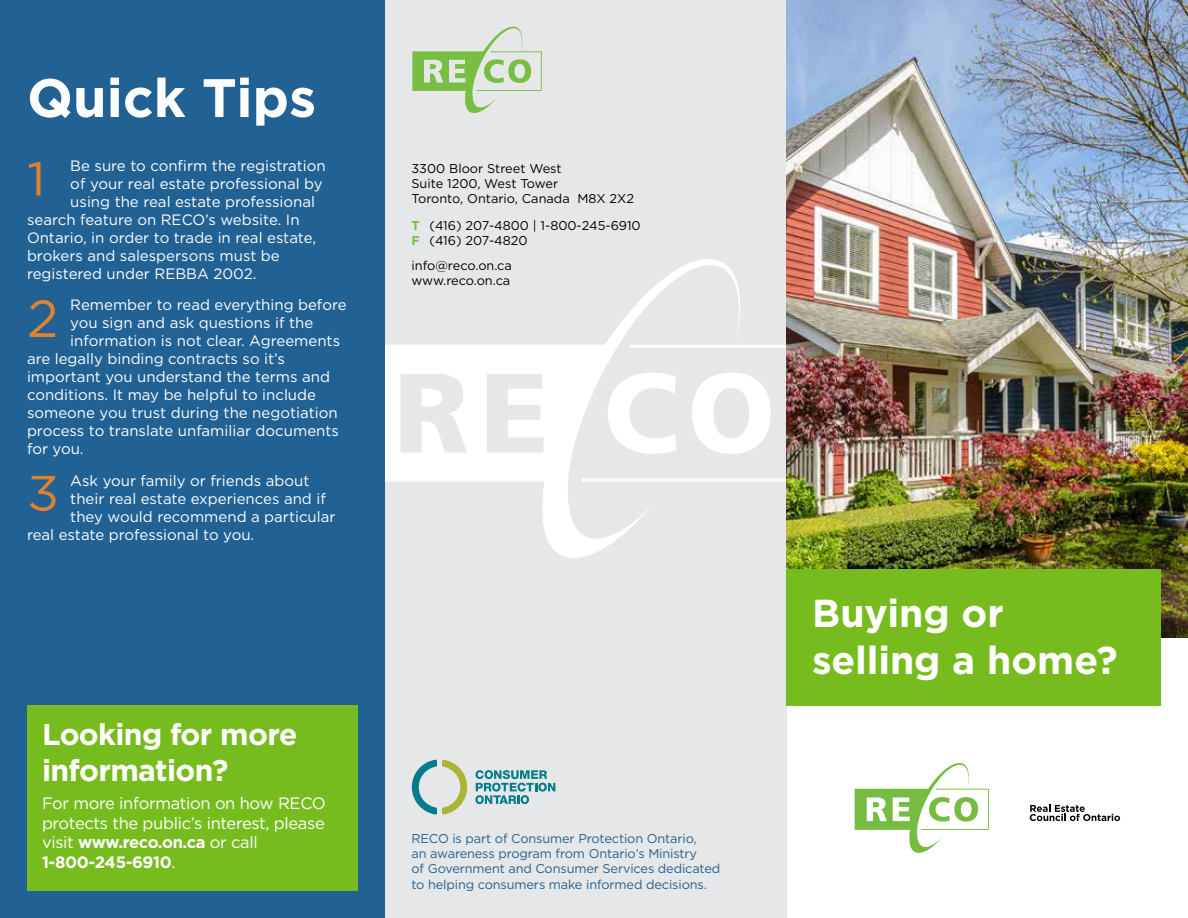
<style>
.page{position:relative;width:1188px;height:918px;background:#fff}
.page>*{position:absolute;margin:0;border:0;box-sizing:border-box;transform-origin:0 0}
.t1{font:700 54px "Gotham";color:#fff}
.t2{font:52.05px "Gotham";color:#df822f}
.t3{font:49.5px "Gotham";color:#df822f;scale:1.06 1}
.t4{font:47.55px "Gotham";color:#df822f;scale:1.11 1}
.t5{font:700 39px/46.8px "Gotham";color:#fff}
.t6{font:700 30px/36px "Gotham";letter-spacing:-.02em;color:#fff}
.t7{font:16.5px/19.5px "Gotham";letter-spacing:-.02em;color:#fff}
.t8{font:15px "Gotham";color:#fff}
.t9{font:12.75px/15.3px "Gotham";letter-spacing:-.01em;color:#216194}
.t10{font:12.75px/15.3px "Gotham";color:#000}
.s1{font-weight:700;color:#78be43}
.s2{font-weight:700}
</style>
<div class="page">
<div style="left:375px;top:0;width:412px;height:918px;background:#e6e7e8"></div>
<svg style="left:384px;top:247px;width:403px;height:320px"></svg>
<img style="left:787px;top:0;width:401px;height:638px">
<div style="left:0;top:0;width:384px;height:918px;background:#216194"></div>
<div style="left:787px;top:569px;width:374px;height:137px;background:#77bc1f"></div>
<div style="left:27px;top:706px;width:330px;height:185px;background:#77bc1f"></div>
<svg style="left:1030px;top:805px;width:90px;height:16px"></svg>
<svg style="left:855px;top:763px;width:134px;height:90px"></svg>
<svg style="left:412px;top:26px;width:130px;height:88px"></svg>
<svg style="left:475px;top:770px;width:80px;height:34px"></svg>
<svg style="left:412px;top:760px;width:55px;height:55px"></svg>
<h1 class="t1" style="left:27px;top:62px;width:291px">Quick Tips</h1>
<p class="t8" style="left:70px;top:156px;width:257px">Be sure to confirm the registration</p>
<p class="t8" style="left:70px;top:174px;width:254px">of your real estate professional by</p>
<p class="t8" style="left:70px;top:192px;width:246px">using the real estate professional</p>
<p class="t8" style="left:27px;top:210px;width:274px">search feature on RECO’s website. In</p>
<p class="t8" style="left:27px;top:228px;width:291px">Ontario, in order to trade in real estate,</p>
<p class="t8" style="left:27px;top:246px;width:254px">brokers and salespersons must be</p>
<p class="t8" style="left:27px;top:264px;width:231px">registered under REBBA 2002.</p>
<p class="t8" style="left:70px;top:296px;width:278px">Remember to read everything before</p>
<p class="t8" style="left:70px;top:314px;width:244px">you sign and ask questions if the</p>
<p class="t8" style="left:70px;top:332px;width:271px">information is not clear. Agreements</p>
<p class="t8" style="left:27px;top:350px;width:260px">are legally binding contracts so it’s</p>
<p class="t8" style="left:27px;top:368px;width:305px">important you understand the terms and</p>
<p class="t8" style="left:27px;top:386px;width:291px">conditions. It may be helpful to include</p>
<p class="t8" style="left:27px;top:404px;width:312px">someone you trust during the negotiation</p>
<p class="t8" style="left:27px;top:422px;width:314px">process to translate unfamiliar documents</p>
<p class="t8" style="left:27px;top:440px;width:58px">for you.</p>
<p class="t8" style="left:70px;top:471px;width:241px">Ask your family or friends about</p>
<p class="t8" style="left:70px;top:489px;width:257px">their real estate experiences and if</p>
<p class="t8" style="left:70px;top:507px;width:267px">they would recommend a particular</p>
<p class="t8" style="left:27px;top:525px;width:229px">real estate professional to you.</p>
<h3 class="t4" style="left:27px;top:148px;width:18px">1</h3>
<h2 class="t2" style="left:27px;top:285px;width:33px">2</h2>
<h3 class="t3" style="left:27px;top:461px;width:32px">3</h3>
<p class="t10" style="left:411px;top:160px;width:224px">3300 Bloor Street West<br>Suite 1200, West Tower<br>Toronto, Ontario, Canada M8X 2X2</p>
<p class="t10" style="left:411px;top:218px;width:231px"><span class="s1">T</span> (416) 207-4800 | 1-800-245-6910<br><span class="s1">F</span> (416) 207-4820</p>
<p class="t10" style="left:411px;top:257px;width:102px">info@reco.on.ca www.reco.on.ca</p>
<h3 class="t6" style="left:42px;top:716px;width:257px">Looking for more information?</h3>
<p class="t7" style="left:42px;top:793px;width:285px">For more information on how RECO protects the public’s interest, please visit <span class="s2">www.reco.on.ca</span> or call<br><span class="s2">1-800-245-6910</span>.</p>
<p class="t9" style="left:411px;top:830px;width:310px">RECO is part of Consumer Protection Ontario,<br>an awareness program from Ontario’s Ministry<br>of Government and Consumer Services dedicated to helping consumers make informed decisions.</p>
<h3 class="t5" style="left:812px;top:590px;width:307px">Buying or selling a home?</h3>
</div>
